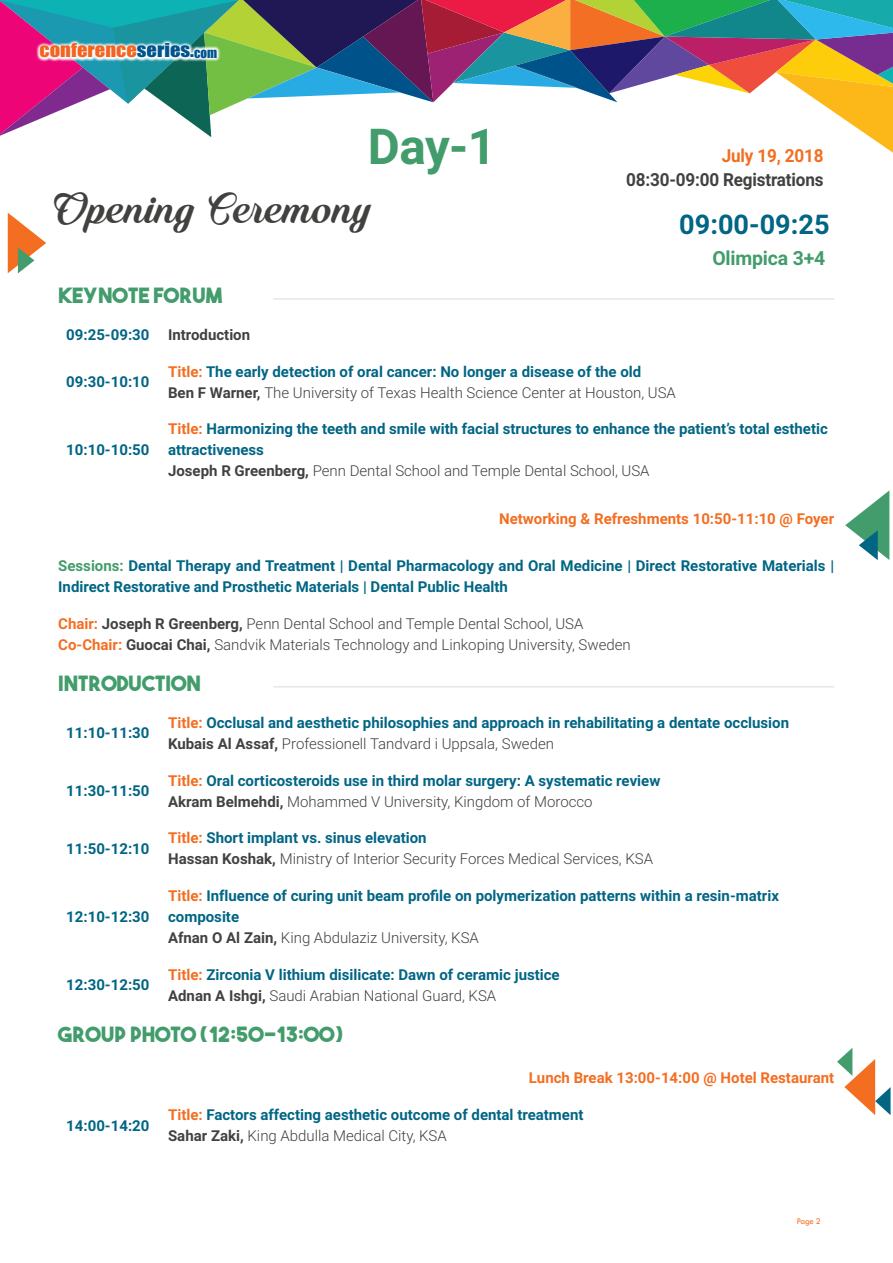
<style>
.page{position:relative;width:893px;height:1263px;background:#fff}
.page>*{position:absolute;margin:0;border:0;box-sizing:border-box;transform-origin:0 0}
.t1{font:700 49.5px "Roboto";color:#429c6b}
.t2{font:45px "Quincho Script PERSONALUSE";color:#414140}
.t3{font:700 27.15px "Roboto";color:#016584}
.t4{font:21px "The Bold Font";color:#429c6b}
.t5{font:700 19.5px "Roboto";letter-spacing:-.01em;color:#429c6b}
.t6{font:700 18px "Roboto";letter-spacing:-.01em;color:#414140;scale:.95 1}
.t7{font:700 18px "Roboto";letter-spacing:-.01em;color:#f36e21;scale:.95 1}
.t8{font:17.7px "Impact";color:#f36421;scale:1.16 1}
.t9{font:700 15px/21px "Roboto";color:#016584}
.t10{font:300 15px/21px "Roboto";color:#414140}
.t11{font:700 15px "Roboto";color:#f36e21}
.t12{font:700 15px "Roboto";color:#404040}
.t13{font:9px "Tw Cen";color:#f36e21;scale:.95 1}
.s1{color:#00548e}
.s2{font-size:12.6px;color:#00548e}
.s3{color:#f36e21}
.s4{color:#414140}
.s5{font-weight:300;color:#414140}
.s6{color:#429c6b}
.s7{font-weight:700;color:#f36e21}
.s8{font-weight:700}
.s9{font-weight:700;color:#016584}
</style>
<div class="page">
<svg style="left:0;top:0;width:893px;height:153px"></svg>
<svg style="left:845px;top:491px;width:44px;height:69px"></svg>
<svg style="left:837px;top:1048px;width:54px;height:67px"></svg>
<svg style="left:8px;top:213px;width:38px;height:60px"></svg>
<hr style="left:273px;top:298px;width:561px;height:2px;background:#c5c6c8">
<hr style="left:273px;top:686px;width:561px;height:1px;background:#c5c6c8">
<svg style="left:36px;top:39px;width:185px;height:23px"></svg>
<p class="t8" style="left:40px;top:37px;width:154px">CONFERENCE<span class="s1">SERIES.</span><span class="s2">COM</span></p>
<p class="t1" style="left:368px;top:112px;width:130px">Day-1</p>
<p class="t2" style="left:54px;top:182px;width:321px">Opening Ceremony</p>
<p class="t7" style="left:722px;top:143px;width:109px">July 19, 2018</p>
<p class="t6" style="left:626px;top:167px;width:209px">08:30-09:00 Registrations</p>
<p class="t3" style="left:679px;top:205px;width:152px">09:00-09:25</p>
<p class="t5" style="left:712px;top:245px;width:114px">Olimpica 3+4</p>
<p class="t4" style="left:58px;top:282px;width:165px">KEYNOTE FORUM</p>
<p class="t9" style="left:66px;top:323px;width:85px">09:25-09:30</p>
<p class="t12" style="left:168px;top:324px;width:84px">Introduction</p>
<p class="t9" style="left:66px;top:371px;width:85px">09:30-10:10</p>
<p class="t9" style="left:168px;top:360px;width:509px"><span class="s3">Title:</span> The early detection of oral cancer: No longer a disease of the old<br><span class="s4">Ben F Warner,</span> <span class="s5">The University of Texas Health Science Center at Houston, USA</span></p>
<p class="t9" style="left:168px;top:418px;width:661px"><span class="s3">Title:</span> Harmonizing the teeth and smile with facial structures to enhance the patient’s total esthetic attractiveness<br><span class="s4">Joseph R Greenberg,</span> <span class="s5">Penn Dental School and Temple Dental School, USA</span></p>
<p class="t11" style="left:499px;top:508px;width:337px">Networking &amp; Refreshments 10:50-11:10 @ Foyer</p>
<p class="t9" style="left:58px;top:554px;width:777px"><span class="s6">Sessions:</span> Dental Therapy and Treatment | Dental Pharmacology and Oral Medicine | Direct Restorative Materials |<br>Indirect Restorative and Prosthetic Materials | Dental Public Health</p>
<p class="t10" style="left:58px;top:612px;width:527px"><span class="s7">Chair:</span> <span class="s8">Joseph R Greenberg,</span> Penn Dental School and Temple Dental School, USA</p>
<p class="t10" style="left:58px;top:633px;width:574px"><span class="s7">Co-Chair:</span> <span class="s8">Guocai Chai,</span> Sandvik Materials Technology and Linkoping University, Sweden</p>
<p class="t4" style="left:58px;top:670px;width:144px">INTRODUCTION</p>
<p class="t9" style="left:66px;top:722px;width:85px">11:10-11:30</p>
<p class="t9" style="left:168px;top:711px;width:622px"><span class="s3">Title:</span> Occlusal and aesthetic philosophies and approach in rehabilitating a dentate occlusion<br><span class="s4">Kubais Al Assaf,</span> <span class="s5">Professionell Tandvard i Uppsala, Sweden</span></p>
<p class="t9" style="left:66px;top:780px;width:85px">11:30-11:50</p>
<p class="t9" style="left:168px;top:769px;width:494px"><span class="s3">Title:</span> Oral corticosteroids use in third molar surgery: A systematic review<br><span class="s4">Akram Belmehdi,</span> <span class="s5">Mohammed V University, Kingdom of Morocco</span></p>
<p class="t9" style="left:66px;top:837px;width:85px">11:50-12:10</p>
<p class="t10" style="left:168px;top:827px;width:487px"><span class="s7">Title:</span> <span class="s9">Short implant vs. sinus elevation<br></span><span class="s8">Hassan Koshak,</span> Ministry of Interior Security Forces Medical Services, KSA</p>
<p class="t9" style="left:66px;top:439px;width:85px">10:10-10:50</p>
<p class="t9" style="left:66px;top:906px;width:85px">12:10-12:30</p>
<p class="t9" style="left:168px;top:885px;width:612px"><span class="s3">Title:</span> Influence of curing unit beam profile on polymerization patterns within a resin-matrix composite<br><span class="s4">Afnan O Al Zain,</span> <span class="s5">King Abdulaziz University, KSA</span></p>
<p class="t9" style="left:66px;top:974px;width:85px">12:30-12:50</p>
<p class="t9" style="left:168px;top:963px;width:393px"><span class="s3">Title:</span> Zirconia V lithium disilicate: Dawn of ceramic justice<br><span class="s4">Adnan A Ishgi,</span> <span class="s5">Saudi Arabian National Guard, KSA</span></p>
<p class="t4" style="left:58px;top:1021px;width:286px">GROUP PHOTO (12:50-13:00)</p>
<p class="t11" style="left:529px;top:1067px;width:307px">Lunch Break 13:00-14:00 @ Hotel Restaurant</p>
<p class="t9" style="left:66px;top:1114px;width:85px">14:00-14:20</p>
<p class="t9" style="left:168px;top:1104px;width:417px"><span class="s3">Title:</span> Factors affecting aesthetic outcome of dental treatment<br><span class="s4">Sahar Zaki,</span> <span class="s5">King Abdulla Medical City, KSA</span></p>
<p class="t13" style="left:797px;top:1215px;width:27px">Page 2</p>
</div>
